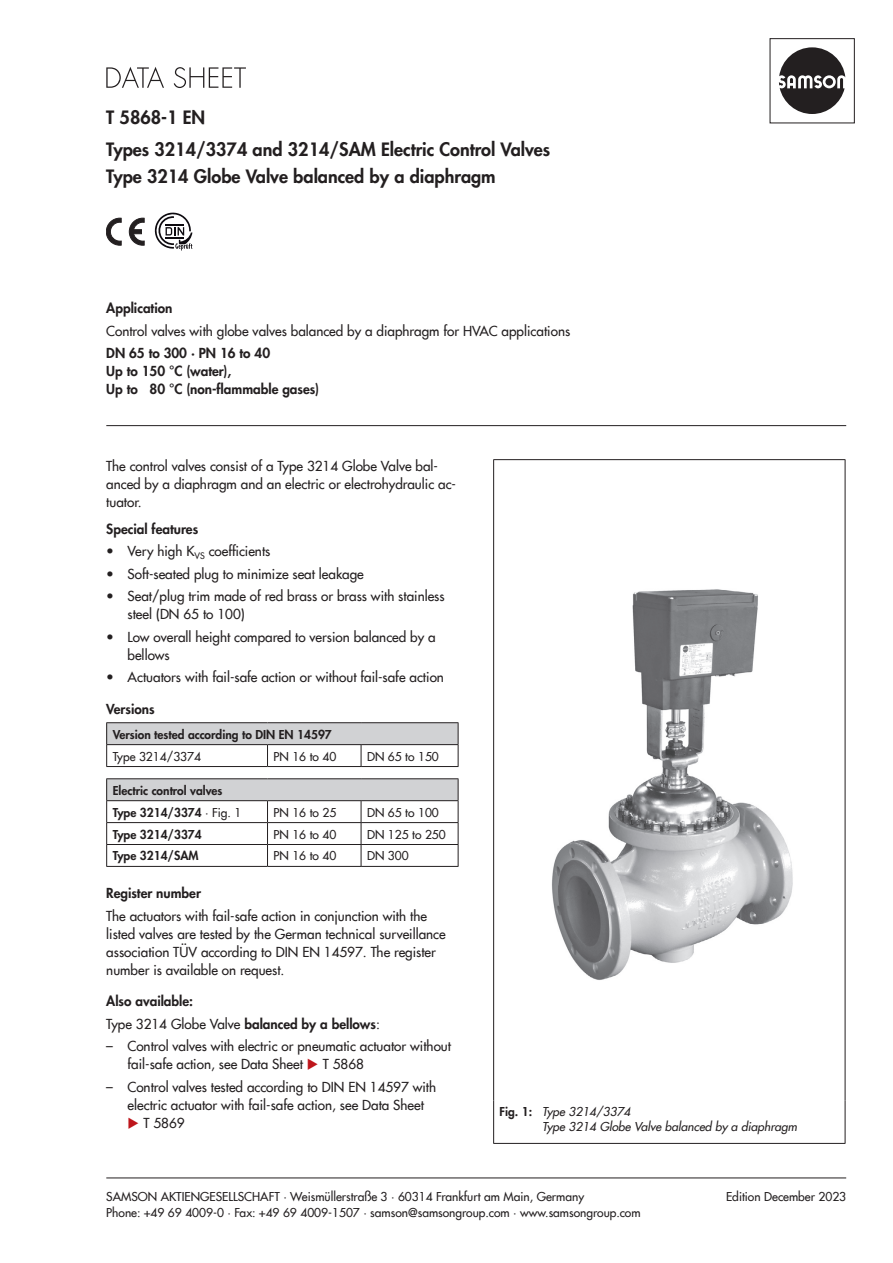
<style>
.page{position:relative;width:893px;height:1263px;background:#fff}
.page>*{position:absolute;margin:0;border:0;box-sizing:border-box;transform-origin:0 0}
.t1{font:800 18px/27px "Futura Com";color:#231f20}
.t2{font:500 13.5px/18px "Futura Com";color:#231f20}
.t3{font:800 13.5px/18px "Futura Com";color:#231f20}
.t4{font:500 12px/16.5px "Futura Com";color:#231f20}
.t5{font:800 12px/21.9px "Futura Com";color:#231f20}
.t6{font:italic 500 12px/15px "Futura Com";color:#231f20}
.s1{font-weight:500}
.s2{color:#be151b}
.s3{font-weight:800;font-style:normal}
</style>
<div class="page">
<svg style="left:106px;top:67px;width:140px;height:21px"></svg>
<div style="left:770px;top:38px;width:85px;height:85px;border:1px solid #231f20"></div>
<svg style="left:779px;top:47px;width:66px;height:67px"></svg>
<hr style="left:106px;top:425px;width:740px;height:1px;background:#231f20">
<hr style="left:106px;top:1177px;width:740px;height:1px;background:#231f20">
<hr style="left:493px;top:459px;width:352px;height:1px;background:#231f20">
<hr style="left:493px;top:460px;width:1px;height:640px;background:#231f20">
<hr style="left:845px;top:460px;width:1px;height:640px;background:#231f20">
<hr style="left:493px;top:1100px;width:1px;height:43px;background:#231f20">
<hr style="left:845px;top:1100px;width:1px;height:43px;background:#231f20">
<hr style="left:493px;top:1143px;width:352px;height:1px;background:#231f20">
<img style="left:552px;top:589px;width:241px;height:391px">
<div style="left:107px;top:723px;width:351px;height:22px;background:#d1d2d4"></div>
<hr style="left:106px;top:722px;width:161px;height:1px;background:#231f20">
<hr style="left:267px;top:722px;width:94px;height:1px;background:#231f20">
<hr style="left:361px;top:722px;width:97px;height:1px;background:#231f20">
<hr style="left:106px;top:744px;width:161px;height:1px;background:#231f20">
<svg style="left:106px;top:723px;width:1px;height:43px"></svg>
<hr style="left:267px;top:744px;width:94px;height:1px;background:#231f20">
<svg style="left:267px;top:745px;width:1px;height:21px"></svg>
<hr style="left:361px;top:744px;width:97px;height:1px;background:#231f20">
<svg style="left:361px;top:745px;width:1px;height:21px"></svg>
<svg style="left:458px;top:723px;width:1px;height:43px"></svg>
<hr style="left:106px;top:766px;width:161px;height:1px;background:#231f20">
<hr style="left:267px;top:766px;width:94px;height:1px;background:#231f20">
<hr style="left:361px;top:766px;width:97px;height:1px;background:#231f20">
<div style="left:107px;top:779px;width:351px;height:22px;background:#d1d2d4"></div>
<hr style="left:106px;top:778px;width:161px;height:1px;background:#231f20">
<hr style="left:267px;top:778px;width:94px;height:1px;background:#231f20">
<hr style="left:361px;top:778px;width:97px;height:1px;background:#231f20">
<hr style="left:106px;top:800px;width:161px;height:1px;background:#231f20">
<hr style="left:267px;top:800px;width:94px;height:1px;background:#231f20">
<hr style="left:361px;top:800px;width:97px;height:1px;background:#231f20">
<hr style="left:106px;top:822px;width:161px;height:1px;background:#231f20">
<hr style="left:267px;top:822px;width:94px;height:1px;background:#231f20">
<hr style="left:361px;top:822px;width:97px;height:1px;background:#231f20">
<hr style="left:106px;top:844px;width:161px;height:1px;background:#231f20">
<svg style="left:106px;top:779px;width:1px;height:87px"></svg>
<hr style="left:267px;top:844px;width:94px;height:1px;background:#231f20">
<svg style="left:267px;top:801px;width:1px;height:65px"></svg>
<hr style="left:361px;top:844px;width:97px;height:1px;background:#231f20">
<svg style="left:361px;top:801px;width:1px;height:65px"></svg>
<svg style="left:458px;top:779px;width:1px;height:87px"></svg>
<hr style="left:106px;top:866px;width:161px;height:1px;background:#231f20">
<hr style="left:267px;top:866px;width:94px;height:1px;background:#231f20">
<hr style="left:361px;top:866px;width:97px;height:1px;background:#231f20">
<svg style="left:155px;top:213px;width:37px;height:37px"></svg>
<svg style="left:106px;top:218px;width:15px;height:27px"></svg>
<svg style="left:129px;top:218px;width:15px;height:27px"></svg>
<div style="left:131px;top:230px;width:10px;height:4px;background:#231f20;border:1px solid #231f20"></div>
<h1 class="t1" style="left:106px;top:103px;width:100px">T 5868-1 EN</h1>
<h1 class="t1" style="left:106px;top:135px;width:446px">Types 3214/3374 and 3214/SAM Electric Control Valves<br>Type 3214 Globe Valve balanced by a diaphragm</h1>
<p class="t3" style="left:106px;top:299px;width:68px">Application</p>
<p class="t2" style="left:106px;top:321px;width:465px">Control valves with globe valves balanced by a diaphragm for HVAC applications</p>
<p class="t3" style="left:106px;top:344px;width:214px">DN 65 to 300 · PN 16 to 40<br>Up to 150 °C (water),<br>Up to 80 °C (non-flammable gases)</p>
<p class="t2" style="left:106px;top:456px;width:351px">The control valves consist of a Type 3214 Globe Valve bal&shy;anced by a diaphragm and an electric or electrohydraulic ac&shy;tuator.</p>
<p class="t3" style="left:106px;top:519px;width:93px">Special features</p>
<p class="t2" style="left:106px;top:541px;width:166px">• Very high K<sub>VS</sub> coefficients</p>
<p class="t2" style="left:106px;top:564px;width:259px">• Soft-seated plug to minimize seat leakage</p>
<p class="t2" style="left:128px;top:586px;width:319px;text-indent:-21px">• Seat/plug trim made of red brass or brass with stainless steel (DN 65 to 100)</p>
<p class="t2" style="left:128px;top:627px;width:310px;text-indent:-21px">• Low overall height compared to version balanced by a bellows</p>
<p class="t2" style="left:106px;top:667px;width:339px">• Actuators with fail-safe action or without fail-safe action</p>
<p class="t3" style="left:106px;top:699px;width:50px">Versions</p>
<p class="t5" style="left:113px;top:723px;width:221px">Version tested according to DIN EN 14597</p>
<p class="t4" style="left:113px;top:747px;width:90px">Type 3214/3374</p>
<p class="t4" style="left:273px;top:747px;width:64px">PN 16 to 40</p>
<p class="t4" style="left:367px;top:747px;width:73px">DN 65 to 150</p>
<p class="t5" style="left:113px;top:779px;width:130px">Electric control valves<br>Type 3214/3374 <span class="s1">· Fig. 1</span></p>
<p class="t4" style="left:273px;top:803px;width:64px">PN 16 to 25</p>
<p class="t4" style="left:367px;top:803px;width:73px">DN 65 to 100</p>
<p class="t5" style="left:113px;top:823px;width:91px">Type 3214/3374</p>
<p class="t4" style="left:273px;top:825px;width:64px">PN 16 to 40</p>
<p class="t4" style="left:367px;top:825px;width:80px">DN 125 to 250</p>
<p class="t5" style="left:113px;top:844px;width:87px">Type 3214/SAM</p>
<p class="t4" style="left:273px;top:847px;width:64px">PN 16 to 40</p>
<p class="t4" style="left:367px;top:847px;width:43px">DN 300</p>
<p class="t3" style="left:106px;top:884px;width:96px">Register number</p>
<p class="t2" style="left:106px;top:906px;width:341px">The actuators with fail-safe action in conjunction with the listed valves are tested by the German technical surveillance association TÜV according to DIN EN 14597. The register number is available on request.</p>
<p class="t3" style="left:106px;top:989px;width:275px;line-height:22.5px">Also available:<br><span class="s1">Type 3214 Globe Valve</span> balanced by a bellows<span class="s1">:</span></p>
<p class="t2" style="left:128px;top:1036px;width:325px;text-indent:-21px">– Control valves with electric or pneumatic actuator without fail-safe action, see Data Sheet <span class="s2">◆</span> T 5868</p>
<p class="t2" style="left:128px;top:1077px;width:310px;text-indent:-21px">– Control valves tested according to DIN EN 14597 with electric actuator with fail-safe action, see Data Sheet</p>
<p class="t2" style="left:128px;top:1113px;width:59px"><span class="s2">◆</span> T 5869</p>
<p class="t6" style="left:542px;top:1104px;width:256px;text-indent:-43px"><span class="s3">Fig. 1:</span> Type 3214/3374<br>Type 3214 Globe Valve balanced by a diaphragm</p>
<p class="t4" style="left:106px;top:1187px;width:536px">SAMSON AKTIENGESELLSCHAFT · Weismüllerstraße 3 · 60314 Frankfurt am Main, Germany<br>Phone: +49 69 4009-0 · Fax: +49 69 4009-1507 · samson@samsongroup.com · www.samsongroup.com</p>
<p class="t4" style="left:726px;top:1187px;width:122px">Edition December 2023</p>
</div>
